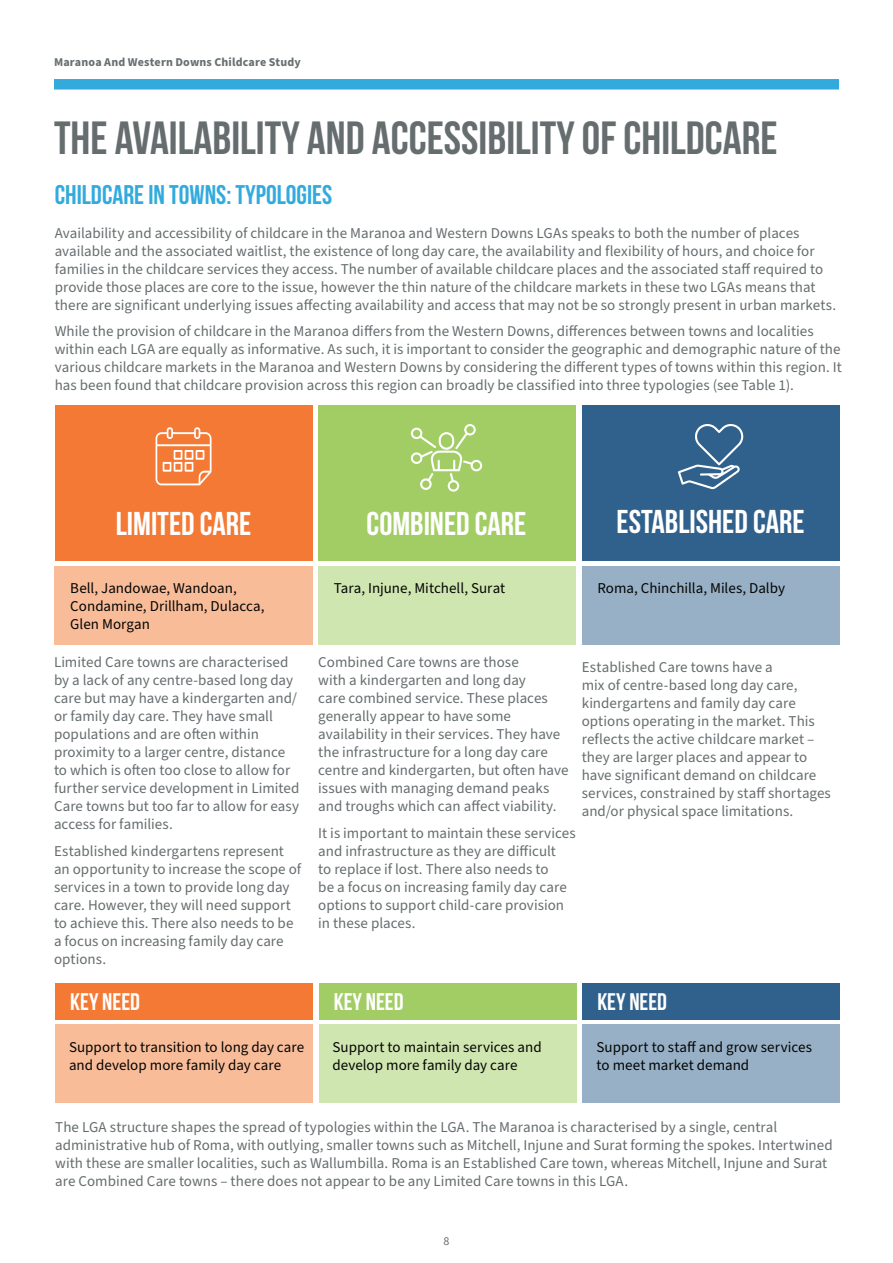
<style>
.page{position:relative;width:893px;height:1263px;background:#fff}
.page>*{position:absolute;margin:0;border:0;box-sizing:border-box;transform-origin:0 0}
.Header_31_Gray{font:700 46.5px "Bebas Neue";color:#666d6f}
.Header_31_Gray-2{font:700 33px "Bebas Neue";color:#fff}
.Header_31_Gray-3{font:700 27px "Bebas Neue";color:#32abdc}
.Header_31_Gray-4{font:700 24px "Bebas Neue";color:#fff}
.Content_8_Gray{font:15px/18px "Source Sans Pro";color:#666d6f}
.Content_8_Gray-2{font:15px/18px "Source Sans Pro";color:#040503}
.Small_Header_8_Green{font:700 12px "Source Sans Pro";letter-spacing:.015em;color:#697072}
.t1{font:12px "Source Sans Pro";color:#666c6f}
</style>
<div class="page">
<div style="left:54px;top:79px;width:785px;height:11px;background:#32abdc"></div>
<div style="left:55px;top:405px;width:257px;height:155px;background:#f37934"></div>
<div style="left:318px;top:405px;width:258px;height:155px;background:#a2cd64"></div>
<div style="left:582px;top:405px;width:257px;height:155px;background:#30618d"></div>
<svg style="left:156px;top:427px;width:56px;height:58px"></svg>
<svg style="left:411px;top:424px;width:71px;height:68px"></svg>
<svg style="left:678px;top:424px;width:66px;height:65px"></svg>
<div style="left:54px;top:566px;width:258px;height:78px;background:#f9bc99"></div>
<div style="left:318px;top:566px;width:258px;height:78px;background:#d0e6b1"></div>
<div style="left:582px;top:566px;width:257px;height:78px;background:#97b0c6"></div>
<div style="left:55px;top:1025px;width:258px;height:78px;background:#f9bc99"></div>
<div style="left:319px;top:1025px;width:258px;height:78px;background:#d0e6b1"></div>
<div style="left:582px;top:1025px;width:258px;height:78px;background:#97b0c6"></div>
<div style="left:55px;top:983px;width:258px;height:36px;background:#f37934"></div>
<div style="left:319px;top:983px;width:258px;height:36px;background:#a2cd64"></div>
<div style="left:582px;top:983px;width:258px;height:36px;background:#30618d"></div>
<p class="Small_Header_8_Green" style="left:54px;top:54px;width:248px">Maranoa And Western Downs Childcare Study</p>
<p class="Header_31_Gray" style="left:54px;top:112px;width:725px">THE AVAILABILITY AND ACCESSIBILITY OF CHILDCARE</p>
<p class="Header_31_Gray-3" style="left:55px;top:180px;width:279px">CHILDCARE IN TOWNS: TYPOLOGIES</p>
<p class="Content_8_Gray" style="left:55px;top:224px;width:783px">Availability and accessibility of childcare in the Maranoa and Western Downs LGAs speaks to both the number of places available and the associated waitlist, the existence of long day care, the availability and flexibility of hours, and choice for families in the childcare services they access. The number of available childcare places and the associated staff required to provide those places are core to the issue, however the thin nature of the childcare markets in these two LGAs means that there are significant underlying issues affecting availability and access that may not be so strongly present in urban markets.</p>
<p class="Content_8_Gray" style="left:55px;top:323px;width:788px">While the provision of childcare in the Maranoa differs from the Western Downs, differences between towns and localities within each LGA are equally as informative. As such, it is important to consider the geographic and demographic nature of the various childcare markets in the Maranoa and Western Downs by considering the different types of towns within this region. It has been found that childcare provision across this region can broadly be classified into three typologies (see Table 1).</p>
<p class="Header_31_Gray-2" style="left:116px;top:506px;width:137px">LIMITED CARE</p>
<p class="Header_31_Gray-2" style="left:367px;top:506px;width:161px">COMBINED CARE</p>
<p class="Header_31_Gray-2" style="left:617px;top:503px;width:190px">ESTABLISHED CARE</p>
<p class="Content_8_Gray-2" style="left:70px;top:579px;width:196px">Bell, Jandowae, Wandoan,<br>Condamine, Drillham, Dulacca,<br>Glen Morgan</p>
<p class="Content_8_Gray-2" style="left:334px;top:579px;width:173px">Tara, Injune, Mitchell, Surat</p>
<p class="Content_8_Gray-2" style="left:597px;top:579px;width:189px">Roma, Chinchilla, Miles, Dalby</p>
<p class="Content_8_Gray" style="left:54px;top:654px;width:247px">Limited Care towns are characterised by a lack of any centre-based long day care but may have a kindergarten and/ or family day care. They have small populations and are often within proximity to a larger centre, distance to which is often too close to allow for further service development in Limited Care towns but too far to allow for easy access for families.</p>
<p class="Content_8_Gray" style="left:54px;top:842px;width:249px">Established kindergartens represent an opportunity to increase the scope of services in a town to provide long day care. However, they will need support to achieve this. There also needs to be a focus on increasing family day care options.</p>
<p class="Content_8_Gray" style="left:318px;top:654px;width:252px">Combined Care towns are those<br>with a kindergarten and long day<br>care combined service. These places generally appear to have some availability in their services. They have the infrastructure for a long day care centre and kindergarten, but often have issues with managing demand peaks and troughs which can affect viability.</p>
<p class="Content_8_Gray" style="left:318px;top:824px;width:259px">It is important to maintain these services and infrastructure as they are difficult<br>to replace if lost. There also needs to<br>be a focus on increasing family day care options to support child-care provision in these places.</p>
<p class="Content_8_Gray" style="left:582px;top:658px;width:251px">Established Care towns have a<br>mix of centre-based long day care, kindergartens and family day care options operating in the market. This reflects the active childcare market – they are larger places and appear to have significant demand on childcare services, constrained by staff shortages and/or physical space limitations.</p>
<p class="Header_31_Gray-4" style="left:70px;top:988px;width:71px">KEY NEED</p>
<p class="Header_31_Gray-4" style="left:334px;top:988px;width:71px">KEY NEED</p>
<p class="Header_31_Gray-4" style="left:597px;top:988px;width:71px">KEY NEED</p>
<p class="Content_8_Gray-2" style="left:332px;top:1039px;width:211px">Support to maintain services and develop more family day care</p>
<p class="Content_8_Gray-2" style="left:597px;top:1039px;width:217px">Support to staff and grow services to meet market demand</p>
<p class="Content_8_Gray-2" style="left:69px;top:1038px;width:237px">Support to transition to long day care and develop more family day care</p>
<p class="Content_8_Gray" style="left:55px;top:1119px;width:779px">The LGA structure shapes the spread of typologies within the LGA. The Maranoa is characterised by a single, central administrative hub of Roma, with outlying, smaller towns such as Mitchell, Injune and Surat forming the spokes. Intertwined with these are smaller localities, such as Wallumbilla. Roma is an Established Care town, whereas Mitchell, Injune and Surat are Combined Care towns – there does not appear to be any Limited Care towns in this LGA.</p>
<p class="t1" style="left:443px;top:1233px;width:7px">8</p>
</div>
